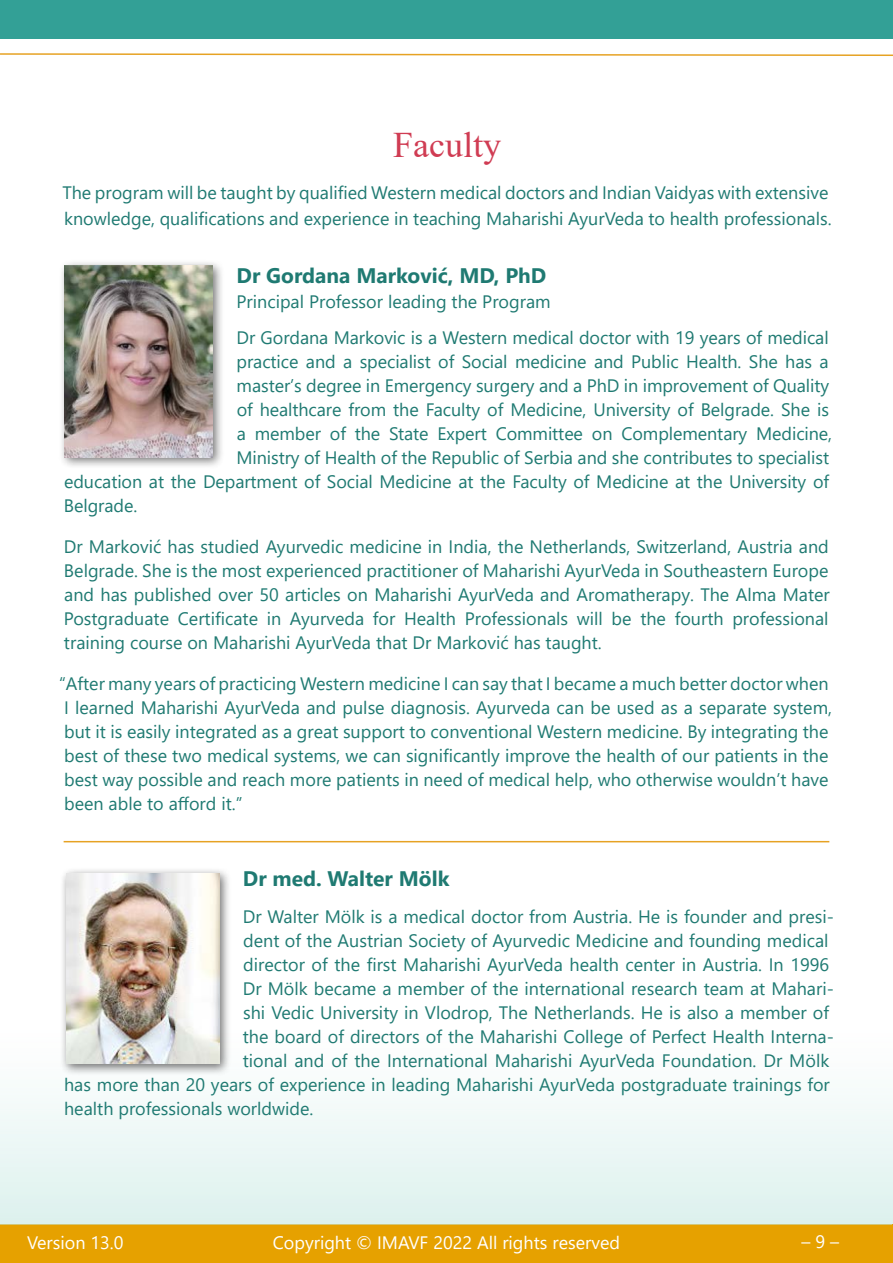
<style>
.page{position:relative;width:893px;height:1263px;background:#fff}
.page>*{position:absolute;margin:0;border:0;box-sizing:border-box;transform-origin:0 0}
.t1{font:36px "Times New Roman";color:#d03c53}
.t2{font:700 21px "Segoe UI";color:#1f7a72}
.t3{font:18px/24px "Segoe UI";color:#1f7a72}
.t4{font:18px "Segoe UI";color:#fff}
</style>
<div class="page">
<div style="left:0;top:0;width:893px;height:38px;background:#33a096"></div>
<img style="left:0;top:1101px;width:893px;height:162px">
<svg style="left:0;top:53px;width:893px;height:3px"></svg>
<img style="left:892px;top:1225px;width:1px;height:38px">
<div style="left:59px;top:259px;width:166px;height:210px;background:#000;opacity:.54"></div>
<img style="left:65px;top:266px;width:148px;height:191px">
<div style="left:60px;top:867px;width:172px;height:209px;background:#000;opacity:.55"></div>
<img style="left:66px;top:873px;width:154px;height:191px">
<hr style="left:64px;top:841px;width:765px;height:1px;background:#e6a223">
<h1 class="t1" style="left:393px;top:119px;width:109px">Faculty</h1>
<p class="t3" style="left:62px;top:179px;width:771px;line-height:25.5px">The program will be taught by qualified Western medical doctors and Indian Vaidyas with extensive knowledge, qualifications and experience in teaching Maharishi AyurVeda to health professionals.</p>
<p class="t2" style="left:237px;top:255px;width:311px">Dr Gordana Marković, MD, PhD</p>
<p class="t3" style="left:236px;top:281px;width:594px;line-height:36.8px">Principal Professor leading the Program<br>Dr Gordana Markovic is a Western medical doctor with 19 years of medical</p>
<p class="t3" style="left:237px;top:348px;width:593px">practice and a specialist of Social medicine and Public Health. She has a</p>
<p class="t3" style="left:237px;top:372px;width:594px">master’s degree in Emergency surgery and a PhD in improvement of Quality</p>
<p class="t3" style="left:237px;top:396px;width:594px">of healthcare from the Faculty of Medicine, University of Belgrade. She is</p>
<p class="t3" style="left:237px;top:420px;width:597px">a member of the State Expert Committee on Complementary Medicine,</p>
<p class="t3" style="left:236px;top:444px;width:594px">Ministry of Health of the Republic of Serbia and she contributes to specialist</p>
<p class="t3" style="left:64px;top:468px;width:766px">education at the Department of Social Medicine at the Faculty of Medicine at the University of</p>
<p class="t3" style="left:64px;top:492px;width:75px">Belgrade.</p>
<p class="t3" style="left:64px;top:533px;width:767px;text-align:justify">Dr Marković has studied Ayurvedic medicine in India, the Netherlands, Switzerland, Austria and Belgrade. She is the most experienced practitioner of Maharishi AyurVeda in Southeastern Europe and has published over 50 articles on Maharishi AyurVeda and Aromatherapy. The Alma Mater Postgraduate Certificate in Ayurveda for Health Professionals will be the fourth professional training course on Maharishi AyurVeda that Dr Marković has taught.</p>
<p class="t3" style="left:59px;top:670px;width:774px">“After many years of practicing Western medicine I can say that I became a much better doctor when I learned Maharishi AyurVeda and pulse diagnosis. Ayurveda can be used as a separate system, but it is easily integrated as a great support to conventional Western medicine. By integrating the best of these two medical systems, we can significantly improve the health of our patients in the best way possible and reach more patients in need of medical help, who otherwise wouldn’t have been able to afford it.”</p>
<p class="t2" style="left:243px;top:859px;width:208px">Dr med. Walter Mölk</p>
<p class="t3" style="left:243px;top:903px;width:593px">Dr Walter Mölk is a medical doctor from Austria. He is founder and presi-</p>
<p class="t3" style="left:243px;top:927px;width:587px">dent of the Austrian Society of Ayurvedic Medicine and founding medical</p>
<p class="t3" style="left:243px;top:951px;width:587px">director of the first Maharishi AyurVeda health center in Austria. In 1996</p>
<p class="t3" style="left:243px;top:975px;width:593px">Dr Mölk became a member of the international research team at Mahari-</p>
<p class="t3" style="left:243px;top:999px;width:587px">shi Vedic University in Vlodrop, The Netherlands. He is also a member of</p>
<p class="t3" style="left:243px;top:1023px;width:593px">the board of directors of the Maharishi College of Perfect Health Interna-</p>
<p class="t3" style="left:243px;top:1047px;width:588px">tional and of the International Maharishi AyurVeda Foundation. Dr Mölk</p>
<p class="t3" style="left:64px;top:1071px;width:767px">has more than 20 years of experience in leading Maharishi AyurVeda postgraduate trainings for</p>
<p class="t3" style="left:64px;top:1095px;width:251px">health professionals worldwide.</p>
<p class="t4" style="left:27px;top:1225px;width:98px">Version 13.0</p>
<p class="t4" style="left:273px;top:1225px;width:349px">Copyright © IMAVF 2022 All rights reserved</p>
<p class="t4" style="left:801px;top:1224px;width:39px">– 9 –</p>
</div>
